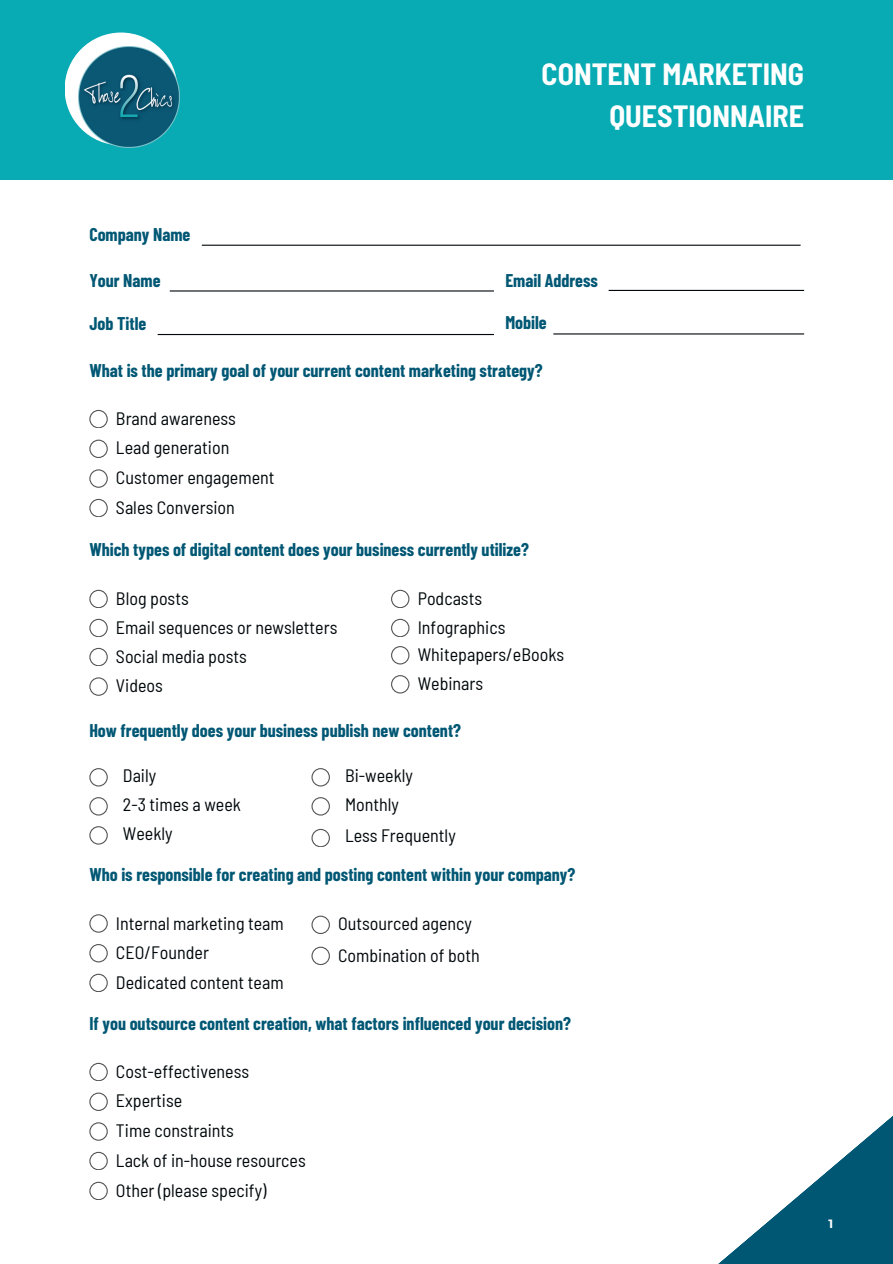
<style>
.page{position:relative;width:893px;height:1264px;background:#fff}
.page>*{position:absolute;margin:0;border:0;box-sizing:border-box;transform-origin:0 0}
.t1{font:700 semi-condensed 30px/41.7px "Barlow";color:#fff;text-align:right}
.t2{font:semi-condensed 18px "Barlow";color:#00080b}
.t3{font:700 18px "Barlow Condensed";color:#005774}
.t4{font:700 12px "Montserrat";color:#fff}
</style>
<div class="page">
<hr style="left:202px;top:245px;width:598px;height:1px;background:#00080b">
<hr style="left:170px;top:290px;width:324px;height:1px;background:#00080b">
<svg style="left:89px;top:410px;width:18px;height:18px"></svg>
<svg style="left:89px;top:439px;width:18px;height:18px"></svg>
<svg style="left:89px;top:469px;width:18px;height:18px"></svg>
<svg style="left:89px;top:499px;width:18px;height:18px"></svg>
<hr style="left:608px;top:290px;width:196px;height:1px;background:#00080b">
<hr style="left:158px;top:334px;width:336px;height:1px;background:#00080b">
<svg style="left:89px;top:589px;width:18px;height:18px"></svg>
<svg style="left:89px;top:619px;width:18px;height:18px"></svg>
<svg style="left:89px;top:648px;width:18px;height:18px"></svg>
<svg style="left:89px;top:677px;width:18px;height:18px"></svg>
<svg style="left:89px;top:914px;width:18px;height:18px"></svg>
<svg style="left:89px;top:944px;width:18px;height:18px"></svg>
<svg style="left:89px;top:973px;width:18px;height:18px"></svg>
<svg style="left:311px;top:915px;width:18px;height:18px"></svg>
<svg style="left:89px;top:1062px;width:18px;height:18px"></svg>
<svg style="left:89px;top:1092px;width:18px;height:18px"></svg>
<svg style="left:89px;top:1122px;width:18px;height:18px"></svg>
<svg style="left:89px;top:1151px;width:18px;height:18px"></svg>
<svg style="left:391px;top:589px;width:18px;height:18px"></svg>
<svg style="left:391px;top:619px;width:18px;height:18px"></svg>
<svg style="left:391px;top:646px;width:18px;height:18px"></svg>
<svg style="left:391px;top:675px;width:18px;height:18px"></svg>
<svg style="left:89px;top:768px;width:18px;height:18px"></svg>
<svg style="left:89px;top:797px;width:18px;height:18px"></svg>
<svg style="left:89px;top:826px;width:18px;height:18px"></svg>
<svg style="left:311px;top:768px;width:18px;height:18px"></svg>
<svg style="left:311px;top:797px;width:18px;height:18px"></svg>
<svg style="left:311px;top:828px;width:18px;height:18px"></svg>
<svg style="left:311px;top:946px;width:18px;height:18px"></svg>
<hr style="left:553px;top:333px;width:251px;height:1px;background:#00080b">
<svg style="left:89px;top:1181px;width:18px;height:18px"></svg>
<div style="left:0;top:0;width:892px;height:179px;background:#08abb4"></div>
<svg style="left:719px;top:1116px;width:173px;height:147px"></svg>
<div style="left:65px;top:33px;width:112px;height:112px;background:#fff;border-radius:50%"></div>
<img style="left:79px;top:46px;width:101px;height:101px">
<h2 class="t1" style="left:541px;top:52px;width:264px">CONTENT MARKETING<br>QUESTIONNAIRE</h2>
<h2 class="t3" style="left:89px;top:223px;width:103px">Company Name</h2>
<h2 class="t3" style="left:89px;top:268px;width:73px">Your Name</h2>
<p class="t3" style="left:505px;top:268px;width:94px">Email Address</p>
<p class="t3" style="left:89px;top:311px;width:58px">Job Title</p>
<h1 class="t3" style="left:505px;top:311px;width:43px">Mobile</h1>
<h2 class="t3" style="left:89px;top:359px;width:455px">What is the primary goal of your current content marketing strategy?</h2>
<h2 class="t2" style="left:116px;top:407px;width:121px">Brand awareness</h2>
<h2 class="t2" style="left:116px;top:436px;width:115px">Lead generation</h2>
<p class="t2" style="left:116px;top:466px;width:160px">Customer engagement</p>
<p class="t2" style="left:116px;top:495px;width:120px">Sales Conversion</p>
<p class="t3" style="left:89px;top:538px;width:441px">Which types of digital content does your business currently utilize?</p>
<h2 class="t2" style="left:116px;top:586px;width:74px">Blog posts</h2>
<p class="t2" style="left:116px;top:615px;width:223px">Email sequences or newsletters</p>
<p class="t2" style="left:116px;top:644px;width:132px">Social media posts</p>
<p class="t2" style="left:116px;top:674px;width:48px">Videos</p>
<p class="t2" style="left:417px;top:586px;width:66px">Podcasts</p>
<p class="t2" style="left:417px;top:615px;width:89px">Infographics</p>
<h2 class="t2" style="left:417px;top:643px;width:148px">Whitepapers/eBooks</h2>
<p class="t2" style="left:417px;top:672px;width:67px">Webinars</p>
<p class="t3" style="left:89px;top:718px;width:373px">How frequently does your business publish new content?</p>
<p class="t2" style="left:123px;top:763px;width:35px">Daily</p>
<p class="t2" style="left:345px;top:763px;width:69px">Bi-weekly</p>
<h2 class="t2" style="left:123px;top:792px;width:120px">2-3 times a week</h2>
<p class="t2" style="left:345px;top:792px;width:55px">Monthly</p>
<p class="t2" style="left:345px;top:824px;width:112px">Less Frequently</p>
<p class="t2" style="left:123px;top:821px;width:51px">Weekly</p>
<p class="t3" style="left:89px;top:863px;width:487px">Who is responsible for creating and posting content within your company?</p>
<p class="t2" style="left:116px;top:912px;width:169px">Internal marketing team</p>
<p class="t2" style="left:116px;top:940px;width:94px">CEO/Founder</p>
<p class="t2" style="left:116px;top:970px;width:169px">Dedicated content team</p>
<p class="t2" style="left:338px;top:912px;width:135px">Outsourced agency</p>
<p class="t2" style="left:338px;top:943px;width:143px">Combination of both</p>
<h2 class="t3" style="left:89px;top:1012px;width:483px">If you outsource content creation, what factors influenced your decision?</h2>
<p class="t2" style="left:116px;top:1059px;width:135px">Cost-effectiveness</p>
<p class="t2" style="left:116px;top:1089px;width:68px">Expertise</p>
<p class="t2" style="left:116px;top:1119px;width:119px">Time constraints</p>
<p class="t2" style="left:116px;top:1148px;width:191px">Lack of in-house resources</p>
<p class="t2" style="left:116px;top:1178px;width:152px">Other (please specify)</p>
<p class="t4" style="left:828px;top:1216px;width:6px">1</p>
</div>
